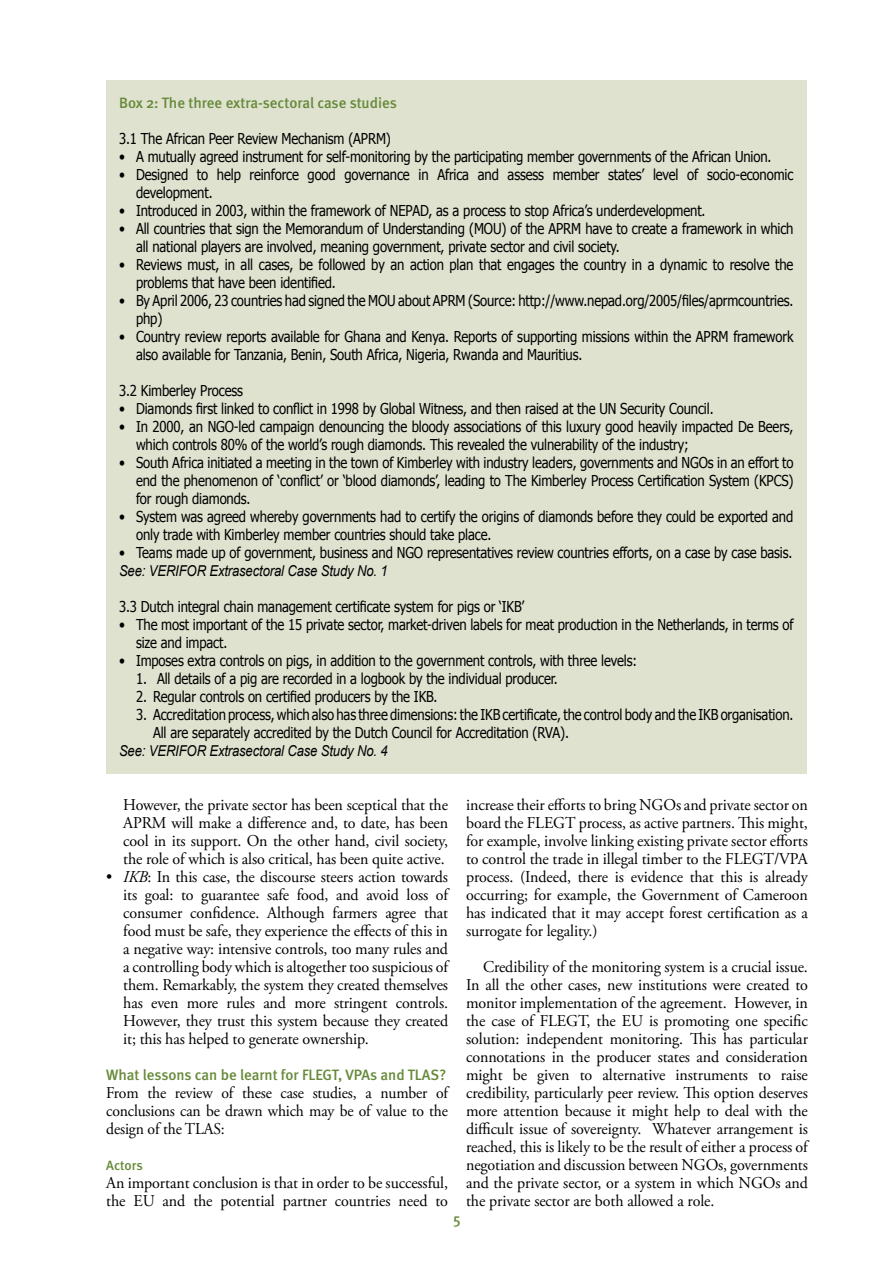
<style>
.page{position:relative;width:893px;height:1263px;background:#fff}
.page>*{position:absolute;margin:0;border:0;box-sizing:border-box;transform-origin:0 0}
.t1{font:16.5px/18px "Adobe Garamond Pro";letter-spacing:-.005em;color:#000;text-align:justify}
.t2{font:16.5px/18px "Adobe Garamond Pro";letter-spacing:-.005em;color:#000;text-align:justify;scale:.95 1}
.t3{font:15px/18px "Tahoma";letter-spacing:-.01em;color:#000;scale:.87 1}
.t4{font:500 15px "Meta";color:#678a3a}
.t5{font:italic 15px "Arial";letter-spacing:-.01em;color:#000;scale:.87 1}
.t6{font:500 13.5px "Meta";letter-spacing:-.005em;color:#678a3a}
.s1{font-style:italic}
</style>
<div class="page">
<div style="left:106px;top:81px;width:700px;height:693px;background:#e0e2d0"></div>
<p class="t4" style="left:119px;top:94px;width:279px">Box 2: The three extra-sectoral case studies</p>
<p class="t3" style="left:119px;top:129px;width:314px">3.1 The African Peer Review Mechanism (APRM)</p>
<p class="t3" style="left:119px;top:147px;width:751px">• A mutually agreed instrument for self-monitoring by the participating member governments of the African Union.</p>
<p class="t3" style="left:136px;top:165px;width:757px;text-indent:-17px">• Designed to help reinforce good governance in Africa and assess member states’ level of socio-economic development.</p>
<p class="t3" style="left:119px;top:201px;width:676px">• Introduced in 2003, within the framework of NEPAD, as a process to stop Africa’s underdevelopment.</p>
<p class="t3" style="left:136px;top:219px;width:757px;text-indent:-17px">• All countries that sign the Memorandum of Understanding (MOU) of the APRM have to create a framework in which all national players are involved, meaning government, private sector and civil society.</p>
<p class="t3" style="left:136px;top:255px;width:757px;text-indent:-17px">• Reviews must, in all cases, be followed by an action plan that engages the country in a dynamic to resolve the problems that have been identified.</p>
<p class="t3" style="left:136px;top:291px;width:757px;text-indent:-17px">• By April 2006, 23 countries had signed the MOU about APRM (Source: http://www.nepad.org/2005/files/aprmcountries. php)</p>
<p class="t3" style="left:136px;top:327px;width:757px;text-indent:-17px">• Country review reports available for Ghana and Kenya. Reports of supporting missions within the APRM framework also available for Tanzania, Benin, South Africa, Nigeria, Rwanda and Mauritius.</p>
<p class="t3" style="left:119px;top:381px;width:144px">3.2 Kimberley Process</p>
<p class="t3" style="left:119px;top:399px;width:685px">• Diamonds first linked to conflict in 1998 by Global Witness, and then raised at the UN Security Council.</p>
<p class="t3" style="left:136px;top:417px;width:757px;text-indent:-17px">• In 2000, an NGO-led campaign denouncing the bloody associations of this luxury good heavily impacted De Beers, which controls 80% of the world’s rough diamonds. This revealed the vulnerability of the industry;</p>
<p class="t3" style="left:136px;top:453px;width:757px;text-align:justify;text-indent:-17px">• South Africa initiated a meeting in the town of Kimberley with industry leaders, governments and NGOs in an effort to end the phenomenon of ‘conflict’ or ‘blood diamonds’, leading to The Kimberley Process Certification System (KPCS) for rough diamonds.</p>
<p class="t3" style="left:136px;top:507px;width:757px;text-indent:-17px">• System was agreed whereby governments had to certify the origins of diamonds before they could be exported and only trade with Kimberley member countries should take place.</p>
<p class="t3" style="left:119px;top:543px;width:775px">• Teams made up of government, business and NGO representatives review countries efforts, on a case by case basis.</p>
<p class="t5" style="left:119px;top:561px;width:310px">See: VERIFOR Extrasectoral Case Study No. 1</p>
<p class="t3" style="left:119px;top:597px;width:467px">3.3 Dutch integral chain management certificate system for pigs or ‘IKB’</p>
<p class="t3" style="left:136px;top:615px;width:757px;text-indent:-17px">• The most important of the 15 private sector, market-driven labels for meat production in the Netherlands, in terms of size and impact.</p>
<p class="t3" style="left:119px;top:651px;width:597px">• Imposes extra controls on pigs, in addition to the government controls, with three levels:</p>
<p class="t3" style="left:136px;top:669px;width:486px">1. All details of a pig are recorded in a logbook by the individual producer.</p>
<p class="t3" style="left:136px;top:687px;width:348px">2. Regular controls on certified producers by the IKB.</p>
<p class="t3" style="left:153px;top:705px;width:738px;text-indent:-17px">3. Accreditation process, which also has three dimensions: the IKB certificate, the control body and the IKB organisation.<br>All are separately accredited by the Dutch Council for Accreditation (RVA).</p>
<p class="t5" style="left:119px;top:741px;width:310px">See: VERIFOR Extrasectoral Case Study No. 4</p>
<p class="t1" style="left:123px;top:796px;width:326px">However, the private sector has been sceptical that the APRM will make a difference and, to date, has been cool in its support. On the other hand, civil society, the role of which is also critical, has been quite active.</p>
<p class="t1" style="left:123px;top:868px;width:326px;text-indent:-17px">• <span class="s1">IKB</span>: In this case, the discourse steers action towards its goal: to guarantee safe food, and avoid loss of consumer confidence. Although farmers agree that food must be safe, they experience the effects of this in a negative way: intensive controls, too many rules and a controlling body which is altogether too suspicious of them. Remarkably, the system they created themselves has even more rules and more stringent controls.<br>However, they trust this system because they created it; this has helped to generate ownership.</p>
<p class="t4" style="left:106px;top:1066px;width:342px">What lessons can be learnt for FLEGT, VPAs and TLAS?</p>
<p class="t2" style="left:106px;top:1084px;width:361px">From the review of these case studies, a number of conclusions can be drawn which may be of value to the design of the TLAS:</p>
<p class="t6" style="left:106px;top:1157px;width:38px">Actors</p>
<p class="t1" style="left:106px;top:1174px;width:343px">An important conclusion is that in order to be successful, the EU and the potential partner countries need to</p>
<p class="t1" style="left:466px;top:796px;width:343px">increase their efforts to bring NGOs and private sector on board the FLEGT process, as active partners. This might, for example, involve linking existing private sector efforts to control the trade in illegal timber to the FLEGT/VPA process. (Indeed, there is evidence that this is already occurring; for example, the Government of Cameroon has indicated that it may accept forest certification as a surrogate for legality.)</p>
<p class="t1" style="left:466px;top:958px;width:343px;text-indent:17px">Credibility of the monitoring system is a crucial issue.<br>In all the other cases, new institutions were created to monitor implementation of the agreement. However, in the case of FLEGT, the EU is promoting one specific solution: independent monitoring. This has particular connotations in the producer states and consideration might be given to alternative instruments to raise credibility, particularly peer review. This option deserves more attention because it might help to deal with the difficult issue of sovereignty. Whatever arrangement is reached, this is likely to be the result of either a process of negotiation and discussion between NGOs, governments and the private sector, or a system in which NGOs and the private sector are both allowed a role.</p>
<p class="t4" style="left:453px;top:1210px;width:9px">5</p>
</div>
